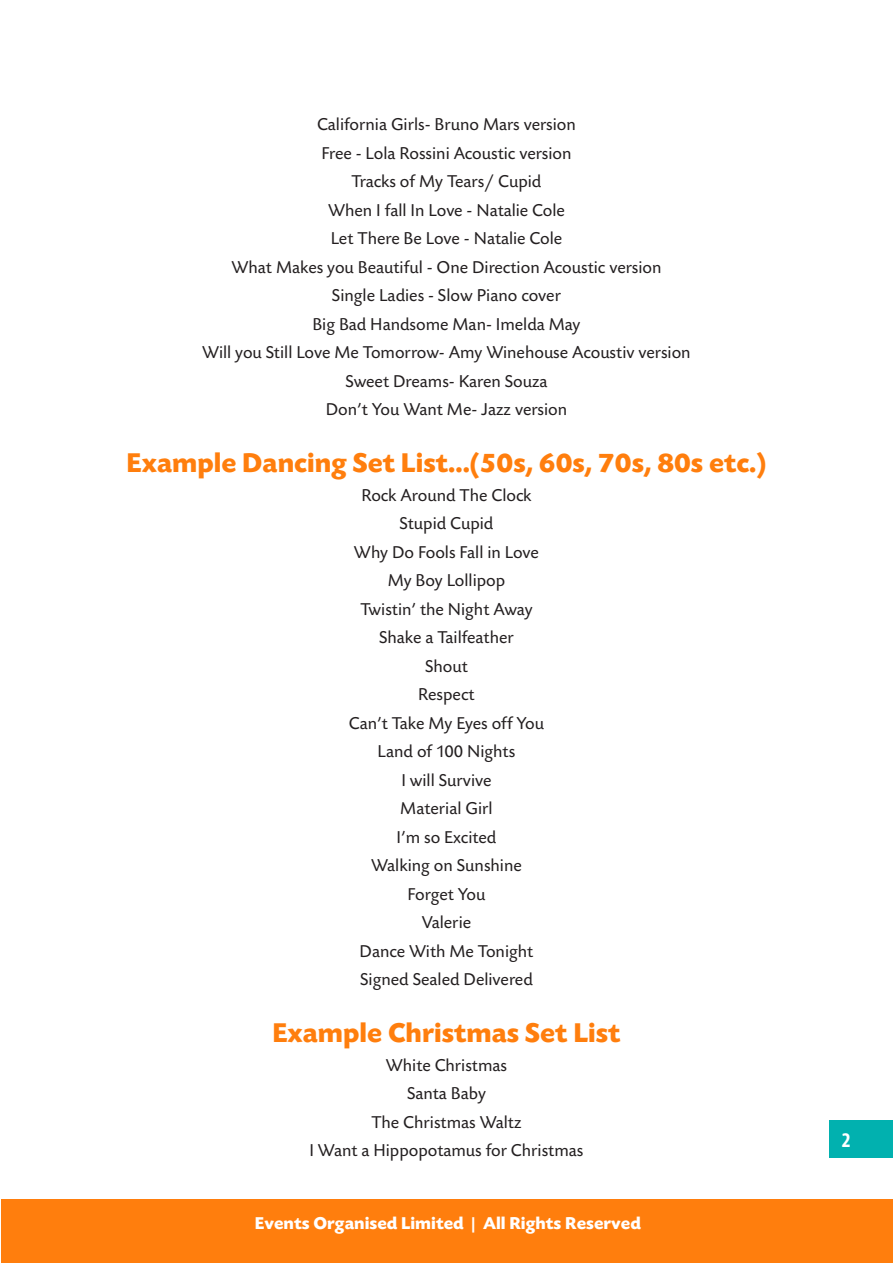
<style>
.page{position:relative;width:893px;height:1263px;background:#fff}
.page>*{position:absolute;margin:0;border:0;box-sizing:border-box;transform-origin:0 0}
.t1{font:700 28.5px "Today SB";color:#ff7e0d}
.t2{font:700 condensed 21px "Myriad Pro";color:#fff}
.t3{font:18px "Today SB";color:#231f20}
.t4{font:700 18px "Today SB";color:#fff}
</style>
<div class="page">
<div style="left:829px;top:1120px;width:64px;height:38px;background:#01b1af"></div>
<div style="left:1px;top:1199px;width:892px;height:64px;background:#ff7e0d"></div>
<p class="t3" style="left:317px;top:115px;width:260px">California Girls- Bruno Mars version</p>
<p class="t3" style="left:321px;top:143px;width:252px">Free - Lola Rossini Acoustic version</p>
<p class="t3" style="left:352px;top:172px;width:191px">Tracks of My Tears/ Cupid</p>
<p class="t3" style="left:328px;top:200px;width:238px">When I fall In Love - Natalie Cole</p>
<p class="t3" style="left:331px;top:229px;width:233px">Let There Be Love - Natalie Cole</p>
<p class="t3" style="left:231px;top:257px;width:432px">What Makes you Beautiful - One Direction Acoustic version</p>
<p class="t3" style="left:332px;top:286px;width:231px">Single Ladies - Slow Piano cover</p>
<p class="t3" style="left:312px;top:314px;width:270px">Big Bad Handsome Man- Imelda May</p>
<p class="t3" style="left:202px;top:343px;width:490px">Will you Still Love Me Tomorrow- Amy Winehouse Acoustiv version</p>
<p class="t3" style="left:345px;top:371px;width:204px">Sweet Dreams- Karen Souza</p>
<p class="t3" style="left:326px;top:400px;width:243px">Don’t You Want Me- Jazz version</p>
<p class="t1" style="left:127px;top:448px;width:641px">Example Dancing Set List...(50s, 60s, 70s, 80s etc.)</p>
<p class="t3" style="left:361px;top:485px;width:172px">Rock Around The Clock</p>
<p class="t3" style="left:400px;top:514px;width:95px">Stupid Cupid</p>
<p class="t3" style="left:354px;top:542px;width:187px">Why Do Fools Fall in Love</p>
<p class="t3" style="left:388px;top:571px;width:119px">My Boy Lollipop</p>
<p class="t3" style="left:360px;top:599px;width:174px">Twistin’ the Night Away</p>
<p class="t3" style="left:379px;top:628px;width:136px">Shake a Tailfeather</p>
<p class="t3" style="left:425px;top:656px;width:44px">Shout</p>
<p class="t3" style="left:418px;top:685px;width:58px">Respect</p>
<p class="t3" style="left:349px;top:713px;width:197px">Can’t Take My Eyes off You</p>
<p class="t3" style="left:378px;top:742px;width:139px">Land of 100 Nights</p>
<p class="t3" style="left:401px;top:770px;width:92px">I will Survive</p>
<p class="t3" style="left:400px;top:799px;width:94px">Material Girl</p>
<p class="t3" style="left:397px;top:827px;width:101px">I’m so Excited</p>
<p class="t3" style="left:371px;top:856px;width:152px">Walking on Sunshine</p>
<p class="t3" style="left:407px;top:884px;width:79px">Forget You</p>
<p class="t3" style="left:422px;top:913px;width:51px">Valerie</p>
<p class="t3" style="left:360px;top:941px;width:175px">Dance With Me Tonight</p>
<p class="t3" style="left:360px;top:970px;width:174px">Signed Sealed Delivered</p>
<p class="t1" style="left:272px;top:1018px;width:350px">Example Christmas Set List</p>
<p class="t3" style="left:386px;top:1055px;width:123px">White Christmas</p>
<p class="t3" style="left:407px;top:1084px;width:80px">Santa Baby</p>
<p class="t3" style="left:371px;top:1112px;width:152px">The Christmas Waltz</p>
<p class="t3" style="left:309px;top:1141px;width:276px">I Want a Hippopotamus for Christmas</p>
<p class="t4" style="left:255px;top:1213px;width:388px">Events Organised Limited | All Rights Reserved</p>
<p class="t2" style="left:842px;top:1127px;width:10px">2</p>
</div>
